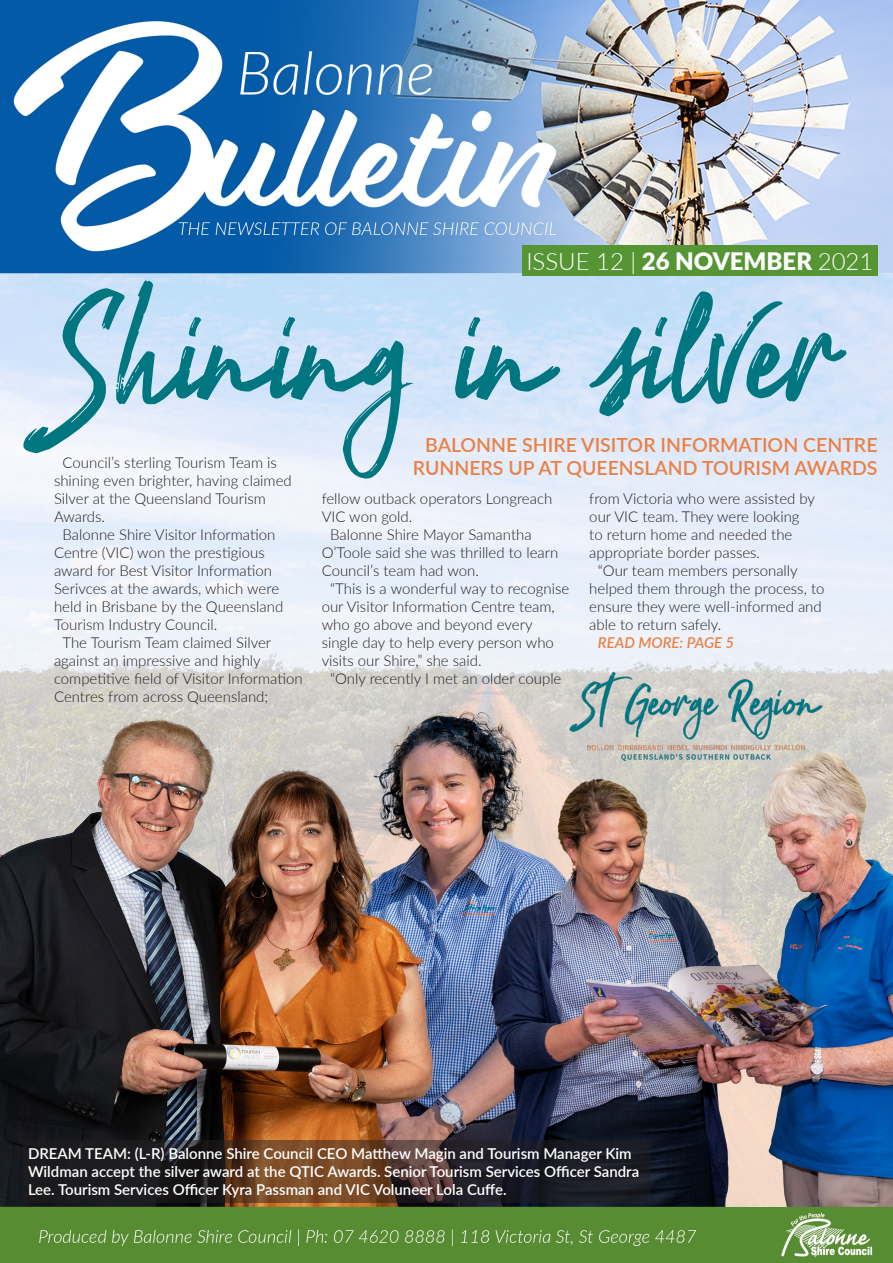
<style>
.page{position:relative;width:893px;height:1263px;background:#fff}
.page>*{position:absolute;margin:0;border:0;box-sizing:border-box;transform-origin:0 0}
.t1{font:195px "Nocturnal";color:#007681}
.t2{font:300 24px "Lato";color:#fff}
.t3{font:600 19.5px "Lato";color:#ea8146}
.t4{font:300 15px/18px "Lato";color:#231f20}
.t5{font:600 15px/18px "Lato";color:#fff}
.t6{font:italic 600 15px "Lato";color:#ea8146}
.s1{font-weight:900}
</style>
<div class="page">
<img style="left:0;top:0;width:893px;height:1263px">
<div style="left:522px;top:245px;width:356px;height:31px;background:#559534"></div>
<svg style="left:23px;top:1140px;width:628px;height:63px;background:#372924"></svg>
<img style="left:543px;top:659px;width:306px;height:115px">
<p class="t2" style="left:526px;top:245px;width:349px">ISSUE 12 | <span class="s1">26 NOVEMBER</span> 2021</p>
<p class="t1" style="left:58px;top:237px;width:786px">Shining in silver</p>
<p class="t3" style="left:425px;top:430px;width:454px">BALONNE SHIRE VISITOR INFORMATION CENTRE</p>
<p class="t3" style="left:413px;top:454px;width:466px">RUNNERS UP AT QUEENSLAND TOURISM AWARDS</p>
<p class="t4" style="left:54px;top:453px;width:239px;text-indent:9px">Council’s sterling Tourism Team is shining even brighter, having claimed<br>Silver at the Queensland Tourism<br>Awards.</p>
<p class="t4" style="left:54px;top:525px;width:231px;text-indent:9px">Balonne Shire Visitor Information Centre (VIC) won the prestigious award for Best Visitor Information Serivces at the awards, which were held in Brisbane by the Queensland Tourism Industry Council.</p>
<p class="t4" style="left:54px;top:633px;width:250px;text-indent:9px">The Tourism Team claimed Silver against an impressive and highly competitive field of Visitor Information Centres from across Queensland;</p>
<p class="t4" style="left:322px;top:489px;width:232px">fellow outback operators Longreach<br>VIC won gold.</p>
<p class="t4" style="left:322px;top:525px;width:238px;text-indent:9px">Balonne Shire Mayor Samantha<br>O’Toole said she was thrilled to learn<br>Council’s team had won.</p>
<p class="t4" style="left:322px;top:579px;width:249px;text-indent:9px">“This is a wonderful way to recognise our Visitor Information Centre team, who go above and beyond every single day to help every person who visits our Shire,” she said.</p>
<p class="t4" style="left:330px;top:669px;width:233px">“Only recently I met an older couple</p>
<p class="t4" style="left:589px;top:489px;width:227px">from Victoria who were assisted by our VIC team. They were looking to return home and needed the appropriate border passes.</p>
<p class="t4" style="left:589px;top:561px;width:237px;text-indent:9px">“Our team members personally helped them through the process, to ensure they were well-informed and able to return safely.</p>
<p class="t6" style="left:598px;top:632px;width:138px">READ MORE: PAGE 5</p>
<p class="t5" style="left:28px;top:1143px;width:613px">DREAM TEAM: (L-R) Balonne Shire Council CEO Matthew Magin and Tourism Manager Kim<br>Wildman accept the silver award at the QTIC Awards. Senior Tourism Services Officer Sandra<br>Lee. Tourism Services Officer Kyra Passman and VIC Voluneer Lola Cuffe.</p>
</div>
